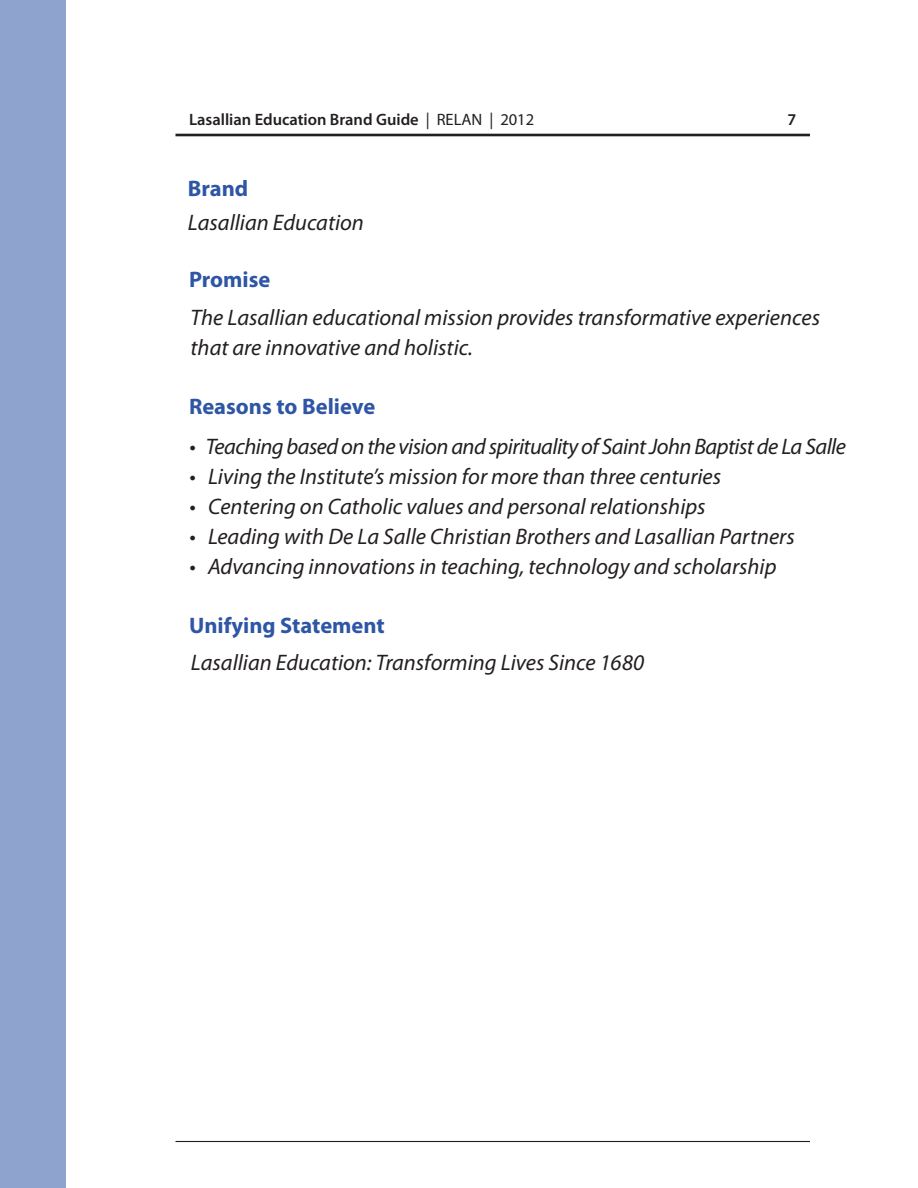
<style>
.page{position:relative;width:918px;height:1188px;background:#fff}
.page>*{position:absolute;margin:0;border:0;box-sizing:border-box;transform-origin:0 0}
.t1{font:italic 22.5px/30px "Myriad Pro";color:#231f20}
.t2{font:italic 22.5px "Myriad Pro";letter-spacing:-.025em;color:#231f20}
.t3{font:700 22.5px "Myriad Pro";color:#2e56a5}
.t4{font:600 16.5px "Myriad Pro";color:#231f20}
.s1{font-weight:400}
</style>
<div class="page">
<hr style="left:176px;top:134px;width:634px;height:2px;background:#231f20">
<hr style="left:176px;top:1141px;width:634px;height:1px;background:#231f20">
<div style="left:0;top:0;width:66px;height:1188px;background:#8ea4ce"></div>
<p class="t4" style="left:189px;top:109px;width:347px">Lasallian Education Brand Guide <span class="s1">| RELAN | 2012</span></p>
<p class="t4" style="left:788px;top:109px;width:10px">7</p>
<p class="t3" style="left:188px;top:173px;width:62px">Brand</p>
<p class="t1" style="left:188px;top:207px;width:178px">Lasallian Education</p>
<p class="t3" style="left:189px;top:265px;width:83px">Promise</p>
<p class="t1" style="left:191px;top:302px;width:631px">The Lasallian educational mission provides transformative experiences that are innovative and holistic.</p>
<p class="t3" style="left:189px;top:392px;width:188px">Reasons to Believe</p>
<p class="t2" style="left:190px;top:432px;width:658px">• Teaching based on the vision and spirituality of Saint John Baptist de La Salle</p>
<p class="t1" style="left:190px;top:461px;width:533px">• Living the Institute’s mission for more than three centuries</p>
<p class="t1" style="left:190px;top:491px;width:518px">• Centering on Catholic values and personal relationships</p>
<p class="t1" style="left:190px;top:521px;width:607px">• Leading with De La Salle Christian Brothers and Lasallian Partners</p>
<p class="t1" style="left:190px;top:551px;width:589px">• Advancing innovations in teaching, technology and scholarship</p>
<p class="t3" style="left:189px;top:611px;width:197px">Unifying Statement</p>
<p class="t1" style="left:191px;top:647px;width:455px">Lasallian Education: Transforming Lives Since 1680</p>
</div>
